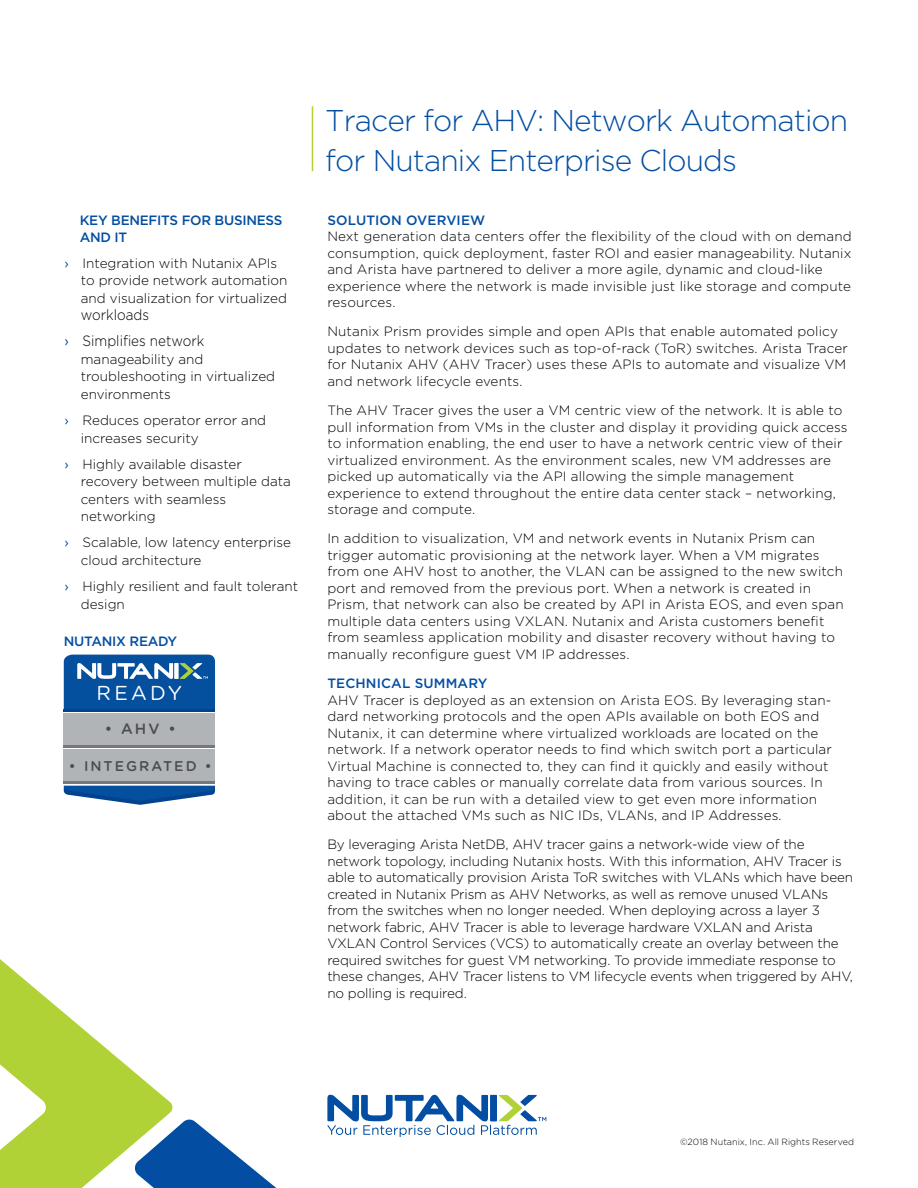
<style>
.page{position:relative;width:918px;height:1188px;background:#fff}
.page>*{position:absolute;margin:0;border:0;box-sizing:border-box;transform-origin:0 0}
.t1{font:300 30px/40.2px "Gotham";letter-spacing:-.03em;color:#034ea2}
.t2{font:20.1px "Gotham Rounded";letter-spacing:.16em;color:#fff}
.t3{font:500 15.15px "Gotham Rounded";color:#4d4d4f}
.t4{font:300 14.85px/26px "Gotham";color:#000;scale:.91 1}
.t5{font:500 14.1px "Gotham Rounded";letter-spacing:.14em;color:#4d4d4f}
.t6{font:300 13.5px/16.5px "Gotham";letter-spacing:.01em;color:#000}
.t7{font:300 13.5px/16.5px "Gotham";letter-spacing:-.01em;color:#000}
.t8{font:500 13.5px/17.2px "Gotham";letter-spacing:-.02em;color:#034ea2}
.t9{font:500 13.5px "Gotham";letter-spacing:.01em;color:#034ea2}
.t10{font:300 9px "Gotham";letter-spacing:.005em;color:#000}
.s1{font-weight:400;color:#034ea2}
</style>
<div class="page">
<svg style="left:0;top:959px;width:276px;height:229px"></svg>
<svg style="left:327px;top:1095px;width:219px;height:42px"></svg>
<hr style="left:312px;top:106px;width:1px;height:65px;background:#b0d236">
<div style="left:64px;top:749px;width:151px;height:33px;background:#b1b4b6"></div>
<svg style="left:64px;top:655px;width:151px;height:54px;background:#2264a7"></svg>
<div style="left:64px;top:713px;width:151px;height:32px;background:#b1b4b6"></div>
<hr style="left:64px;top:745px;width:151px;height:2px;background:#77787b">
<hr style="left:64px;top:709px;width:151px;height:2px;background:#03428e">
<hr style="left:64px;top:782px;width:151px;height:2px;background:#77787b">
<svg style="left:64px;top:786px;width:151px;height:19px"></svg>
<p class="t8" style="left:80px;top:211px;width:204px">KEY BENEFITS FOR BUSINESS<br>AND IT</p>
<p class="t6" style="left:81px;top:254px;width:208px;line-height:17.5px;text-indent:-16px"><span class="s1">›</span> Integration with Nutanix APIs to provide network automation and visualization for virtualized</p>
<p class="t4" style="left:65px;top:302px;width:155px;text-indent:16px">workloads<br><span class="s1">›</span> Simplifies network</p>
<p class="t6" style="left:81px;top:350px;width:196px;line-height:17.5px">manageability and troubleshooting in virtualized environments</p>
<p class="t6" style="left:81px;top:411px;width:187px;line-height:17.5px;text-indent:-16px"><span class="s1">›</span> Reduces operator error and increases security</p>
<p class="t6" style="left:81px;top:455px;width:212px;line-height:17.5px;text-indent:-16px"><span class="s1">›</span> Highly available disaster recovery between multiple data centers with seamless networking</p>
<p class="t6" style="left:81px;top:533px;width:212px;line-height:17.5px;text-indent:-16px"><span class="s1">›</span> Scalable, low latency enterprise cloud architecture</p>
<p class="t6" style="left:81px;top:576px;width:219px;line-height:18.3px;text-indent:-16px"><span class="s1">›</span> Highly resilient and fault tolerant design</p>
<p class="t8" style="left:64px;top:633px;width:115px">NUTANIX READY</p>
<h2 class="t2" style="left:97px;top:679px;width:87px">READY</h2>
<p class="t3" style="left:105px;top:718px;width:72px">• AHV •</p>
<p class="t5" style="left:69px;top:756px;width:144px">• INTEGRATED •</p>
<h1 class="t1" style="left:325px;top:100px;width:525px">Tracer for AHV: Network Automation for Nutanix Enterprise Clouds</h1>
<p class="t9" style="left:327px;top:211px;width:159px">SOLUTION OVERVIEW</p>
<p class="t6" style="left:327px;top:228px;width:526px">Next generation data centers offer the flexibility of the cloud with on demand consumption, quick deployment, faster ROI and easier manageability. Nutanix and Arista have partnered to deliver a more agile, dynamic and cloud-like experience where the network is made invisible just like storage and compute resources.</p>
<p class="t6" style="left:327px;top:323px;width:522px">Nutanix Prism provides simple and open APIs that enable automated policy updates to network devices such as top-of-rack (ToR) switches. Arista Tracer for Nutanix AHV (AHV Tracer) uses these APIs to automate and visualize VM and network lifecycle events.</p>
<p class="t6" style="left:327px;top:402px;width:522px">The AHV Tracer gives the user a VM centric view of the network. It is able to pull information from VMs in the cluster and display it providing quick access to information enabling, the end user to have a network centric view of their virtualized environment. As the environment scales, new VM addresses are picked up automatically via the API allowing the simple management experience to extend throughout the entire data center stack – networking, storage and compute.</p>
<p class="t6" style="left:327px;top:530px;width:518px">In addition to visualization, VM and network events in Nutanix Prism can trigger automatic provisioning at the network layer. When a VM migrates from one AHV host to another, the VLAN can be assigned to the new switch port and removed from the previous port. When a network is created in Prism, that network can also be created by API in Arista EOS, and even span multiple data centers using VXLAN. Nutanix and Arista customers benefit from seamless application mobility and disaster recovery without having to manually reconfigure guest VM IP addresses.</p>
<p class="t9" style="left:327px;top:674px;width:162px">TECHNICAL SUMMARY</p>
<p class="t6" style="left:327px;top:691px;width:506px">AHV Tracer is deployed as an extension on Arista EOS. By leveraging stan&shy;dard networking protocols and the open APIs available on both EOS and Nutanix, it can determine where virtualized workloads are located on the network. If a network operator needs to find which switch port a particular Virtual Machine is connected to, they can find it quickly and easily without having to trace cables or manually correlate data from various sources. In addition, it can be run with a detailed view to get even more information about the attached VMs such as NIC IDs, VLANs, and IP Addresses.</p>
<p class="t7" style="left:327px;top:836px;width:527px">By leveraging Arista NetDB, AHV tracer gains a network-wide view of the network topology, including Nutanix hosts. With this information, AHV Tracer is able to automatically provision Arista ToR switches with VLANs which have been created in Nutanix Prism as AHV Networks, as well as remove unused VLANs from the switches when no longer needed. When deploying across a layer 3 network fabric, AHV Tracer is able to leverage hardware VXLAN and Arista VXLAN Control Services (VCS) to automatically create an overlay between the required switches for guest VM networking. To provide immediate response to these changes, AHV Tracer listens to VM lifecycle events when triggered by AHV, no polling is required.</p>
<p class="t10" style="left:680px;top:1137px;width:176px">©2018 Nutanix, Inc. All Rights Reserved</p>
</div>
